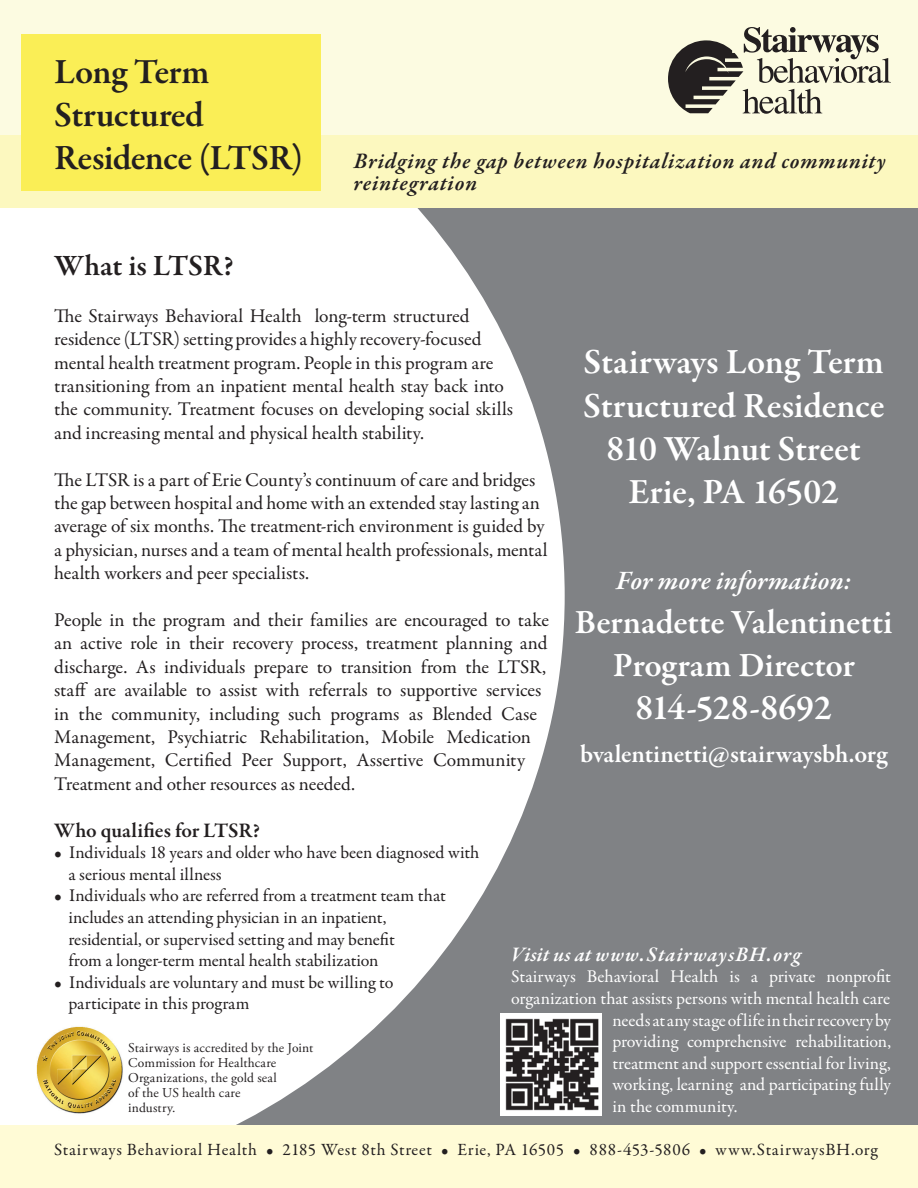
<style>
.page{position:relative;width:918px;height:1188px;background:#fff}
.page>*{position:absolute;margin:0;border:0;box-sizing:border-box;transform-origin:0 0}
.t1{font:600 36px/43.2px "Garamond Premr Pro";letter-spacing:-.01em;color:#fff;text-align:center}
.t2{font:600 36px/43.2px "Garamond Premr Pro";letter-spacing:-.02em;color:#231f20}
.t3{font:600 34.5px/43.2px "Garamond Premr Pro";letter-spacing:-.005em;color:#fff;text-align:center}
.t4{font:600 30px "Garamond Premr Pro";letter-spacing:-.005em;color:#231f20}
.t5{font:italic 600 27px "Garamond Premr Pro";letter-spacing:.005em;color:#fff}
.t6{font:600 25.5px "Garamond Premr Pro";letter-spacing:-.005em;color:#fff}
.t7{font:italic 600 22.5px/22.5px "Garamond Premr Pro";letter-spacing:.035em;color:#231f20}
.t8{font:italic 600 21px "Garamond Premr Pro";letter-spacing:.05em;color:#fff}
.t9{font:600 21px "Garamond Premr Pro";color:#231f20}
.t10{font:19.5px/23.4px "Garamond Premr Pro";letter-spacing:-.005em;color:#231f20}
.t11{font:18px/21.6px "Garamond Premr Pro";letter-spacing:-.005em;color:#231f20}
.t12{font:18px "Garamond Premr Pro";letter-spacing:-.005em;color:#fff}
.t13{font:17.25px "Garamond Premr Pro";letter-spacing:.04em;color:#231f20}
.t14{font:13.5px/15px "Adobe Garamond Pro";letter-spacing:.015em;color:#231f20}
</style>
<div class="page">
<div style="left:0;top:157px;width:918px;height:1031px;background:#808285"></div>
<svg style="left:0;top:207px;width:565px;height:919px;background:#eff0f0"></svg>
<div style="left:0;top:1126px;width:918px;height:62px;background:#fffbd6"></div>
<div style="left:0;top:134px;width:918px;height:73px;background:#fcf8bf"></div>
<div style="left:0;top:0;width:918px;height:134px;background:#fcfbe1"></div>
<div style="left:22px;top:35px;width:299px;height:156px;background:#faee56"></div>
<svg style="left:668px;top:27px;width:223px;height:87px"></svg>
<img style="left:501px;top:1013px;width:101px;height:102px">
<img style="left:33px;top:1020px;width:92px;height:100px">
<h1 class="t2" style="left:54px;top:53px;width:250px">Long Term<br>Structured<br>Residence (LTSR)</h1>
<p class="t7" style="left:354px;top:151px;width:534px">Bridging the gap between hospitalization and community reintegration</p>
<h3 class="t4" style="left:54px;top:254px;width:181px">What is LTSR?</h3>
<p class="t10" style="left:54px;top:306px;width:460px">The Stairways Behavioral Health long-term structured residence (LTSR) setting provides a highly recovery-focused mental health treatment program. People in this program are transitioning from an inpatient mental health stay back into the community. Treatment focuses on developing social skills and increasing mental and physical health stability.</p>
<p class="t10" style="left:54px;top:469px;width:495px">The LTSR is a part of Erie County’s continuum of care and bridges the gap between hospital and home with an extended stay lasting an average of six months. The treatment-rich environment is guided by a physician, nurses and a team of mental health professionals, mental health workers and peer specialists.</p>
<p class="t10" style="left:54px;top:610px;width:496px">People in the program and their families are encouraged to take an active role in their recovery process, treatment planning and discharge. As individuals prepare to transition from the LTSR, staff are available to assist with referrals to supportive services in the community, including such programs as Blended Case Management, Psychiatric Rehabilitation, Mobile Medication Management, Certified Peer Support, Assertive Community Treatment and other resources as needed.</p>
<p class="t9" style="left:54px;top:822px;width:207px">Who qualifies for LTSR?</p>
<p class="t11" style="left:68px;top:843px;width:413px;text-indent:-14px">• Individuals 18 years and older who have been diagnosed with a serious mental illness</p>
<p class="t11" style="left:68px;top:886px;width:379px;text-indent:-14px">• Individuals who are referred from a treatment team that includes an attending physician in an inpatient, residential, or supervised setting and may benefit<br>from a longer-term mental health stabilization</p>
<p class="t11" style="left:68px;top:973px;width:327px;text-indent:-14px">• Individuals are voluntary and must be willing to participate in this program</p>
<h1 class="t1" style="left:583px;top:343px;width:303px">Stairways Long Term<br>Structured Residence<br>810 Walnut Street<br>Erie, PA 16502</h1>
<h3 class="t5" style="left:616px;top:570px;width:237px">For more information:</h3>
<h2 class="t3" style="left:575px;top:603px;width:319px">Bernadette Valentinetti<br>Program Director</h2>
<h1 class="t1" style="left:636px;top:689px;width:198px">814-528-8692</h1>
<h3 class="t6" style="left:580px;top:744px;width:309px">bvalentinetti@stairwaysbh.org</h3>
<p class="t8" style="left:511px;top:946px;width:292px">Visit us at www.StairwaysBH.org</p>
<p class="t12" style="left:511px;top:969px;width:381px">Stairways Behavioral Health is a private nonprofit</p>
<p class="t12" style="left:511px;top:991px;width:380px">organization that assists persons with mental health care</p>
<p class="t12" style="left:612px;top:1013px;width:280px">needs at any stage of life in their recovery by</p>
<p class="t12" style="left:612px;top:1034px;width:280px">providing comprehensive rehabilitation,</p>
<p class="t12" style="left:612px;top:1056px;width:280px">treatment and support essential for living,</p>
<p class="t12" style="left:612px;top:1077px;width:280px">working, learning and participating fully</p>
<p class="t12" style="left:612px;top:1099px;width:127px">in the community.</p>
<p class="t13" style="left:54px;top:1143px;width:825px">Stairways Behavioral Health • 2185 West 8th Street • Erie, PA 16505 • 888-453-5806 • www.StairwaysBH.org</p>
<p class="t14" style="left:128px;top:1041px;width:187px">Stairways is accredited by the Joint<br>Commission for Healthcare<br>Organizations, the gold seal<br>of the US health care<br>industry.</p>
</div>
